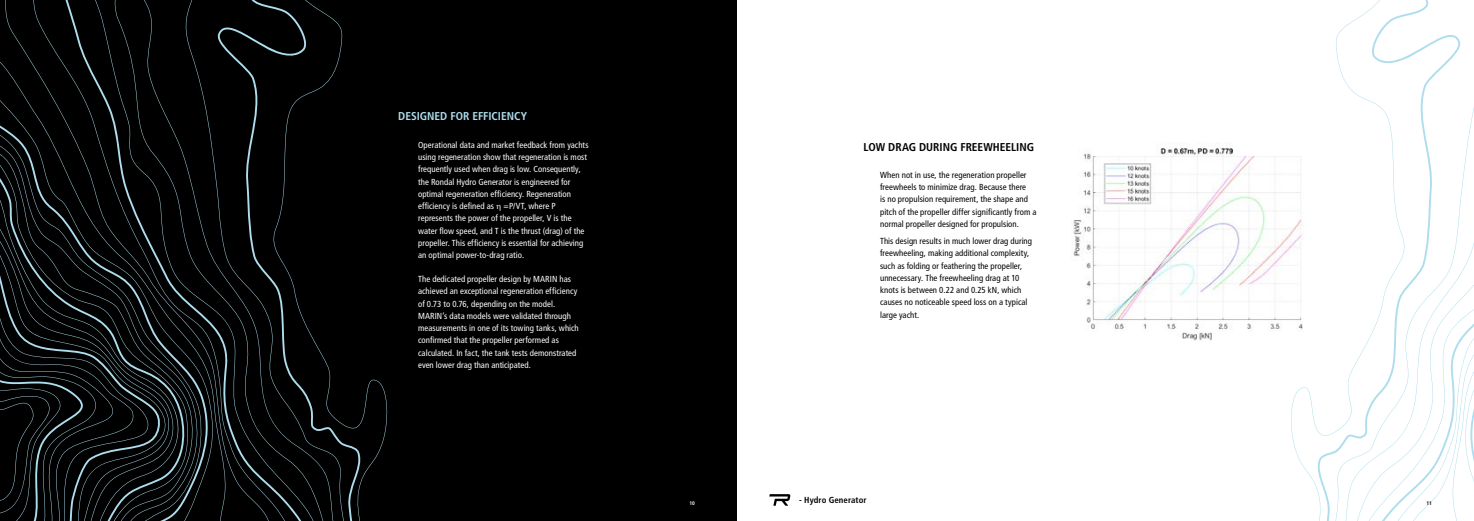
<style>
.page{position:relative;width:1474px;height:521px;background:#fff}
.page>*{position:absolute;margin:0;border:0;box-sizing:border-box;transform-origin:0 0}
.t1{font:700 condensed 11.38px "Frutiger LT Pro";color:#000}
.t2{font:700 condensed 11.38px "Frutiger LT Pro";color:#aedded}
.t3{font:condensed 8.75px/12.2px "Frutiger LT Pro";letter-spacing:.005em;color:#fff}
.t4{font:condensed 8.75px/12.2px "Frutiger LT Pro";letter-spacing:.005em;color:#000}
.t5{font:700 condensed 8.75px "Frutiger LT Pro";letter-spacing:.01em;color:#000}
.t6{font:700 condensed 5.25px "Frutiger LT Pro";color:#fff}
.t7{font:700 condensed 5.25px "Frutiger LT Pro";color:#000}
</style>
<div class="page">
<div style="left:0;top:0;width:737px;height:521px;background:#000"></div>
<svg style="left:187px;top:0;width:29px;height:517px"></svg>
<svg style="left:216px;top:0;width:146px;height:521px"></svg>
<svg style="left:0;top:0;width:187px;height:521px"></svg>
<svg style="left:1462px;top:112px;width:11px;height:367px"></svg>
<svg style="left:1315px;top:0;width:147px;height:521px"></svg>
<img style="left:1071px;top:143px;width:232px;height:198px">
<svg style="left:769px;top:494px;width:21px;height:12px"></svg>
<h1 class="t2" style="left:398px;top:109px;width:130px">DESIGNED FOR EFFICIENCY</h1>
<p class="t3" style="left:418px;top:139px;width:172px">Operational data and market feedback from yachts using regeneration show that regeneration is most frequently used when drag is low. Consequently, the Rondal Hydro Generator is engineered for optimal regeneration efficiency. Regeneration efficiency is defined as =P/VT, where P represents the power of the propeller, V is the water flow speed, and T is the thrust (drag) of the propeller. This efficiency is essential for achieving an optimal power-to-drag ratio.</p>
<p class="t3" style="left:418px;top:273px;width:162px">The dedicated propeller design by MARIN has achieved an exceptional regeneration efficiency of 0.73 to 0.76, depending on the model.<br>MARIN’s data models were validated through measurements in one of its towing tanks, which confirmed that the propeller performed as calculated. In fact, the tank tests demonstrated even lower drag than anticipated.</p>
<h1 class="t1" style="left:863px;top:140px;width:172px">LOW DRAG DURING FREEWHEELING</h1>
<p class="t4" style="left:880px;top:169px;width:158px">When not in use, the regeneration propeller freewheels to minimize drag. Because there<br>is no propulsion requirement, the shape and pitch of the propeller differ significantly from a normal propeller designed for propulsion.</p>
<p class="t4" style="left:880px;top:235px;width:153px">This design results in much lower drag during freewheeling, making additional complexity, such as folding or feathering the propeller, unnecessary. The freewheeling drag at 10 knots is between 0.22 and 0.25 kN, which causes no noticeable speed loss on a typical large yacht.</p>
<p class="t5" style="left:799px;top:495px;width:69px">- Hydro Generator</p>
<p class="t6" style="left:689px;top:500px;width:7px">10</p>
<p class="t7" style="left:1426px;top:500px;width:7px">11</p>
</div>
